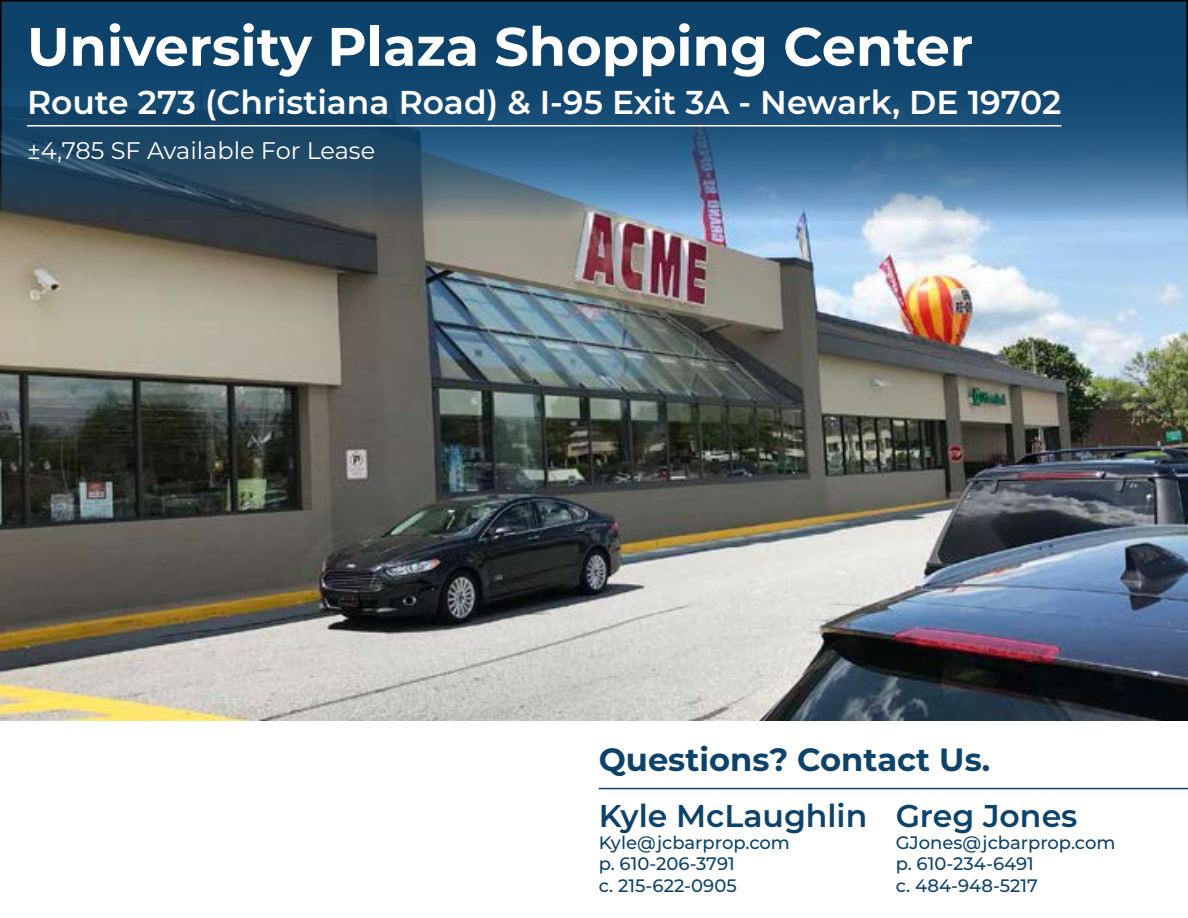
<style>
.page{position:relative;width:1188px;height:918px;background:#fff}
.page>*{position:absolute;margin:0;border:0;box-sizing:border-box;transform-origin:0 0}
.t1{font:700 54px "Montserrat";color:#fff}
.t2{font:600 33px "Montserrat";color:#fff}
.t3{font:700 32.1px "Montserrat";color:#0d436b}
.t4{font:600 31.5px "Montserrat";color:#0d436b}
.t5{font:24px "Montserrat";color:#fff}
.t6{font:500 18px/21.6px "Montserrat";color:#0d436b}
</style>
<div class="page">
<img style="left:0;top:220px;width:1188px;height:500px">
<svg style="left:3px;top:3px;width:1182px;height:214px;background:#235377"></svg>
<div style="left:0;top:0;width:1188px;height:220px;border:2px solid #000"></div>
<hr style="left:599px;top:788px;width:589px;height:1px;background:#0d436b">
<hr style="left:27px;top:125px;width:1034px;height:2px;background:#fff">
<h1 class="t1" style="left:27px;top:8px;width:948px">University Plaza Shopping Center</h1>
<h2 class="t2" style="left:27px;top:79px;width:1036px">Route 273 (Christiana Road) &amp; I-95 Exit 3A - Newark, DE 19702</h2>
<h3 class="t5" style="left:27px;top:134px;width:350px">±4,785 SF Available For Lease</h3>
<h3 class="t3" style="left:599px;top:737px;width:393px">Questions? Contact Us.</h3>
<h3 class="t4" style="left:599px;top:794px;width:270px">Kyle McLaughlin</h3>
<p class="t6" style="left:599px;top:831px;width:193px">Kyle@jcbarprop.com p. 610-206-3791<br>c. 215-622-0905</p>
<h3 class="t4" style="left:896px;top:794px;width:183px">Greg Jones</h3>
<p class="t6" style="left:896px;top:831px;width:221px">GJones@jcbarprop.com p. 610-234-6491<br>c. 484-948-5217</p>
</div>
